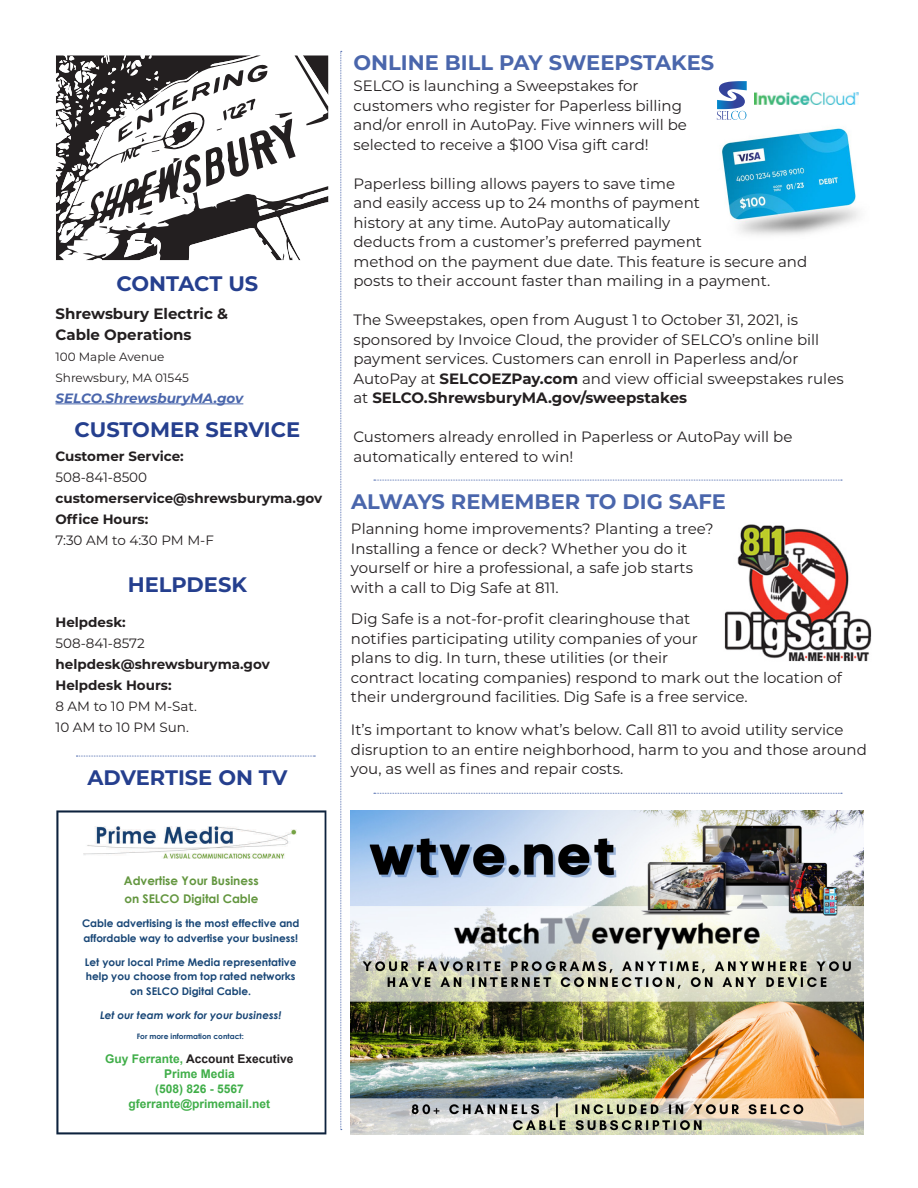
<style>
.page{position:relative;width:918px;height:1188px;background:#fff}
.page>*{position:absolute;margin:0;border:0;box-sizing:border-box;transform-origin:0 0}
.t1{font:700 21px "Montserrat";color:#4a66ac}
.Center{font:700 21px "Montserrat";color:#253f8e}
.t2{font:15px/19.5px "Montserrat";color:#231f20}
.t3{font:700 15px/21px "Montserrat";color:#231f20}
.t4{font:13.5px/21px "Montserrat";color:#231f20}
.t5{font:700 13.5px "Montserrat";color:#231f20}
.t6{font:italic 700 13.5px "Montserrat";color:#4a66ac}
.t7{font:700 12px/15px "Arial";color:#40ae49;text-align:center}
.t8{font:700 12px/17.5px "Century Gothic";color:#63963f}
.t9{font:12px "Montserrat";color:#231f20}
.t10{font:700 12px "Arial";color:#231f20}
.t11{font:700 10.5px/14.9px "Century Gothic";color:#184676}
.t12{font:italic 700 10.5px "Century Gothic";color:#184676}
.t13{font:700 7.5px "Century Gothic";color:#184676}
.s1{font-weight:700}
.s2{color:#40ae49}
</style>
<div class="page">
<svg style="left:340px;top:51px;width:2px;height:1079px"></svg>
<svg style="left:56px;top:55px;width:272px;height:205px"></svg>
<hr style="left:56px;top:404px;width:187px;height:1px;background:#4a66ac">
<svg style="left:76px;top:756px;width:239px;height:1px"></svg>
<svg style="left:56px;top:810px;width:270px;height:324px"></svg>
<img style="left:84px;top:827px;width:213px;height:31px">
<img style="left:716px;top:118px;width:143px;height:117px">
<img style="left:351px;top:810px;width:513px;height:324px">
<svg style="left:374px;top:480px;width:468px;height:1px"></svg>
<svg style="left:374px;top:793px;width:468px;height:1px"></svg>
<img style="left:724px;top:524px;width:148px;height:138px">
<img style="left:754px;top:93px;width:105px;height:12px">
<svg style="left:717px;top:81px;width:30px;height:39px"></svg>
<p class="Center" style="left:116px;top:268px;width:144px">CONTACT US</p>
<p class="t3" style="left:56px;top:302px;width:174px">Shrewsbury Electric &amp;<br>Cable Operations</p>
<p class="t9" style="left:56px;top:348px;width:110px">100 Maple Avenue</p>
<p class="t9" style="left:56px;top:369px;width:135px">Shrewsbury, MA 01545</p>
<p class="t6" style="left:56px;top:388px;width:189px">SELCO.ShrewsburyMA.gov</p>
<p class="Center" style="left:75px;top:415px;width:227px">CUSTOMER SERVICE</p>
<p class="t5" style="left:56px;top:446px;width:130px">Customer Service:</p>
<p class="t4" style="left:56px;top:466px;width:93px">508-841-8500</p>
<p class="t5" style="left:56px;top:488px;width:268px">customerservice@shrewsburyma.gov</p>
<p class="t4" style="left:56px;top:508px;width:160px"><span class="s1">Office Hours:<br></span>7:30 AM to 4:30 PM M-F</p>
<p class="Center" style="left:128px;top:569px;width:121px">HELPDESK</p>
<p class="t4" style="left:56px;top:611px;width:91px"><span class="s1">Helpdesk:<br></span>508-841-8572</p>
<p class="t5" style="left:56px;top:655px;width:216px">helpdesk@shrewsburyma.gov</p>
<p class="t5" style="left:56px;top:676px;width:118px">Helpdesk Hours:</p>
<p class="t4" style="left:56px;top:695px;width:143px">8 AM to 10 PM M-Sat.</p>
<p class="t4" style="left:56px;top:716px;width:135px">10 AM to 10 PM Sun.</p>
<p class="Center" style="left:87px;top:762px;width:201px">ADVERTISE ON TV</p>
<p class="t1" style="left:353px;top:47px;width:362px">ONLINE BILL PAY SWEEPSTAKES</p>
<p class="t2" style="left:353px;top:75px;width:335px">SELCO is launching a Sweepstakes for customers who register for Paperless billing and/or enroll in AutoPay. Five winners will be selected to receive a $100 Visa gift card!</p>
<p class="t2" style="left:353px;top:173px;width:455px">Paperless billing allows payers to save time<br>and easily access up to 24 months of payment<br>history at any time. AutoPay automatically<br>deducts from a customer’s preferred payment<br>method on the payment due date. This feature is secure and posts to their account faster than mailing in a payment.</p>
<p class="t2" style="left:353px;top:309px;width:492px">The Sweepstakes, open from August 1 to October 31, 2021, is sponsored by Invoice Cloud, the provider of SELCO’s online bill payment services. Customers can enroll in Paperless and/or AutoPay at <span class="s1">SELCOEZPay.com</span> and view official sweepstakes rules at <span class="s1">SELCO.ShrewsburyMA.gov/sweepstakes</span></p>
<p class="t2" style="left:353px;top:426px;width:441px">Customers already enrolled in Paperless or AutoPay will be automatically entered to win!</p>
<p class="t1" style="left:351px;top:486px;width:376px">ALWAYS REMEMBER TO DIG SAFE</p>
<p class="t2" style="left:351px;top:519px;width:364px">Planning home improvements? Planting a tree?<br>Installing a fence or deck? Whether you do it yourself or hire a professional, a safe job starts</p>
<p class="t2" style="left:351px;top:577px;width:209px">with a call to Dig Safe at 811.</p>
<p class="t2" style="left:351px;top:609px;width:493px">Dig Safe is a not-for-profit clearinghouse that<br>notifies participating utility companies of your<br>plans to dig. In turn, these utilities (or their<br>contract locating companies) respond to mark out the location of their underground facilities. Dig Safe is a free service.</p>
<p class="t2" style="left:351px;top:720px;width:518px">It’s important to know what’s below. Call 811 to avoid utility service disruption to an entire neighborhood, harm to you and those around you, as well as fines and repair costs.</p>
<p class="t8" style="left:124px;top:872px;width:136px">Advertise Your Business on SELCO Digital Cable</p>
<p class="t11" style="left:82px;top:916px;width:219px">Cable advertising is the most effective and affordable way to advertise your business!</p>
<p class="t11" style="left:85px;top:954px;width:213px;text-align:center">Let your local Prime Media representative help you choose from top rated networks on SELCO Digital Cable.</p>
<p class="t12" style="left:100px;top:1007px;width:183px">Let our team work for your business!</p>
<p class="t13" style="left:137px;top:1030px;width:109px">For more information contact:</p>
<p class="t10" style="left:105px;top:1050px;width:190px"><span class="s2">Guy Ferrante,</span> Account Executive</p>
<p class="t7" style="left:129px;top:1066px;width:143px">Prime Media<br>(508) 826 - 5567 gferrante@primemail.net</p>
</div>
